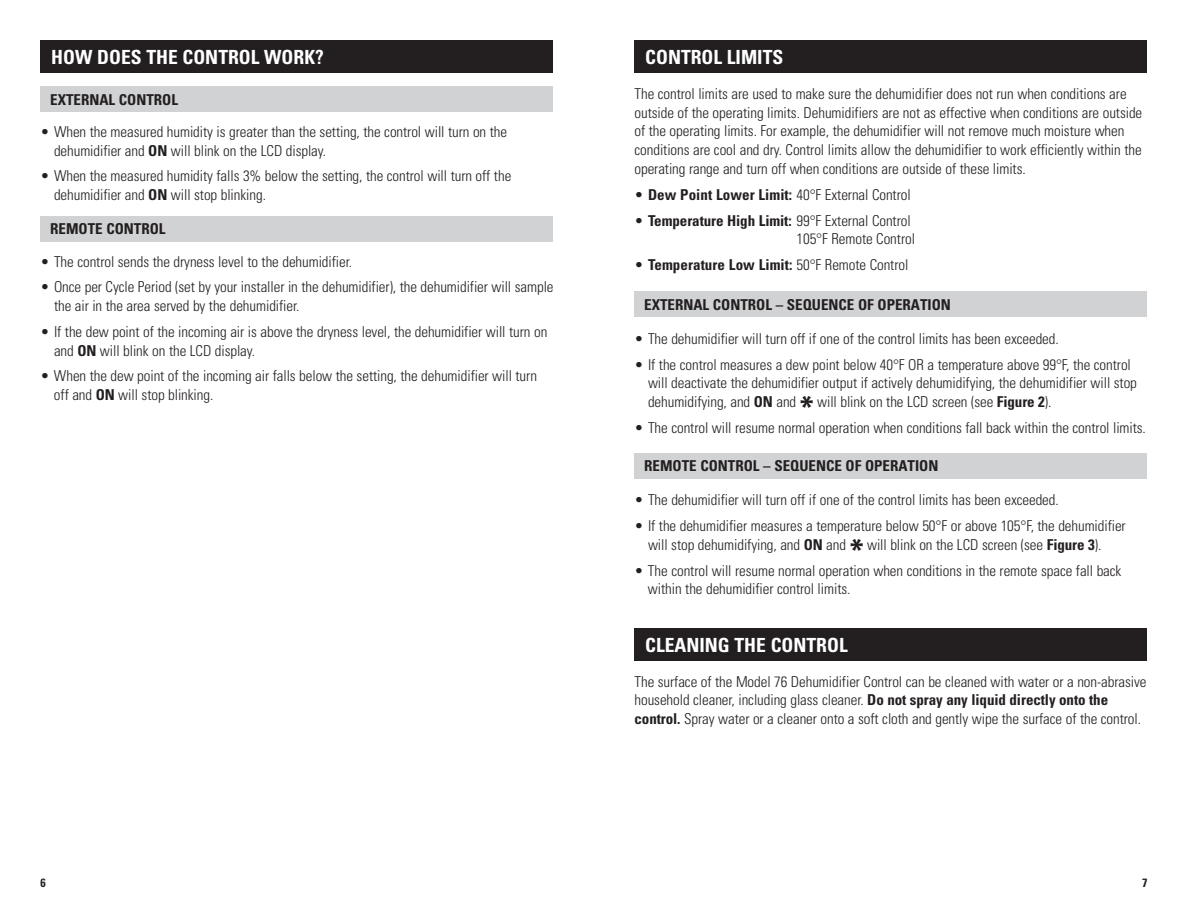
<style>
.page{position:relative;width:1188px;height:918px;background:#fff}
.page>*{position:absolute;margin:0;border:0;box-sizing:border-box;transform-origin:0 0}
.t1{font:700 condensed 19.5px "Univers";color:#fff}
.t2{font:300 condensed 15px/18.8px "Univers";letter-spacing:-.005em;color:#231f20}
.t3{font:700 condensed 15px "Univers";color:#231f20}
.t4{font:700 condensed 12px "Univers";color:#231f20}
.s1{font-weight:700}
.s2{font-weight:300}
.s3{font-weight:700;font-size:31.5px}
</style>
<div class="page">
<div style="left:40px;top:40px;width:514px;height:33px;background:#231f20"></div>
<div style="left:634px;top:292px;width:514px;height:25px;background:#d1d2d4"></div>
<div style="left:634px;top:453px;width:514px;height:25px;background:#d1d2d4"></div>
<div style="left:40px;top:86px;width:514px;height:26px;background:#d1d2d4"></div>
<div style="left:40px;top:216px;width:514px;height:25px;background:#d1d2d4"></div>
<div style="left:634px;top:628px;width:514px;height:32px;background:#231f20"></div>
<div style="left:634px;top:40px;width:514px;height:33px;background:#231f20"></div>
<h1 class="t1" style="left:51px;top:45px;width:274px">HOW DOES THE CONTROL WORK?</h1>
<p class="t3" style="left:50px;top:90px;width:129px">EXTERNAL CONTROL</p>
<p class="t2" style="left:54px;top:122px;width:455px;text-indent:-14px">• When the measured humidity is greater than the setting, the control will turn on the dehumidifier and <span class="s1">ON</span> will blink on the LCD display.</p>
<p class="t2" style="left:54px;top:167px;width:459px;text-indent:-14px">• When the measured humidity falls 3% below the setting, the control will turn off the dehumidifier and <span class="s1">ON</span> will stop blinking.</p>
<p class="t3" style="left:50px;top:220px;width:117px">REMOTE CONTROL</p>
<p class="t2" style="left:40px;top:252px;width:313px">• The control sends the dryness level to the dehumidifier.</p>
<p class="t2" style="left:54px;top:277px;width:501px;text-indent:-14px">• Once per Cycle Period (set by your installer in the dehumidifier), the dehumidifier will sample the air in the area served by the dehumidifier.</p>
<p class="t2" style="left:54px;top:322px;width:495px;text-indent:-14px">• If the dew point of the incoming air is above the dryness level, the dehumidifier will turn on and <span class="s1">ON</span> will blink on the LCD display.</p>
<p class="t2" style="left:54px;top:367px;width:485px;text-indent:-13px">• When the dew point of the incoming air falls below the setting, the dehumidifier will turn off and <span class="s1">ON</span> will stop blinking.</p>
<h1 class="t1" style="left:645px;top:45px;width:140px">CONTROL LIMITS</h1>
<p class="t2" style="left:634px;top:84px;width:509px">The control limits are used to make sure the dehumidifier does not run when conditions are outside of the operating limits. Dehumidifiers are not as effective when conditions are outside of the operating limits. For example, the dehumidifier will not remove much moisture when conditions are cool and dry. Control limits allow the dehumidifier to work efficiently within the operating range and turn off when conditions are outside of these limits.</p>
<p class="t2" style="left:634px;top:185px;width:278px">• <span class="s1">Dew Point Lower Limit:</span> 40°F External Control</p>
<p class="t2" style="left:634px;top:211px;width:282px;text-align:right">• <span class="s1">Temperature High Limit:</span> 99°F External Control<br>105°F Remote Control</p>
<p class="t3" style="left:634px;top:256px;width:275px"><span class="s2">•</span> Temperature Low Limit: <span class="s2">50°F Remote Control</span></p>
<p class="t3" style="left:644px;top:295px;width:308px">EXTERNAL CONTROL – SEQUENCE OF OPERATION</p>
<p class="t2" style="left:634px;top:329px;width:426px">• The dehumidifier will turn off if one of the control limits has been exceeded.</p>
<p class="t2" style="left:648px;top:355px;width:490px;text-indent:-14px">• If the control measures a dew point below 40°F OR a temperature above 99°F, the control will deactivate the dehumidifier output if actively dehumidifying, the dehumidifier will stop dehumidifying, and <span class="s1">ON</span> and <span class="s3">*</span> will blink on the LCD screen (see <span class="s1">Figure 2</span>).</p>
<p class="t2" style="left:635px;top:418px;width:513px">• The control will resume normal operation when conditions fall back within the control limits.</p>
<p class="t3" style="left:644px;top:457px;width:296px">REMOTE CONTROL – SEQUENCE OF OPERATION</p>
<p class="t2" style="left:635px;top:491px;width:426px">• The dehumidifier will turn off if one of the control limits has been exceeded.</p>
<p class="t2" style="left:648px;top:516px;width:479px;text-indent:-14px">• If the dehumidifier measures a temperature below 50°F or above 105°F, the dehumidifier will stop dehumidifying, and <span class="s1">ON</span> and <span class="s3">*</span> will blink on the LCD screen (see <span class="s1">Figure 3</span>).</p>
<p class="t2" style="left:648px;top:561px;width:475px;text-indent:-13px">• The control will resume normal operation when conditions in the remote space fall back within the dehumidifier control limits.</p>
<h1 class="t1" style="left:645px;top:633px;width:204px">CLEANING THE CONTROL</h1>
<p class="t2" style="left:634px;top:672px;width:514px">The surface of the Model 76 Dehumidifier Control can be cleaned with water or a non-abrasive household cleaner, including glass cleaner. <span class="s1">Do not spray any liquid directly onto the control.</span> Spray water or a cleaner onto a soft cloth and gently wipe the surface of the control.</p>
<p class="t4" style="left:41px;top:875px;width:7px">6</p>
<p class="t4" style="left:1142px;top:875px;width:7px">7</p>
</div>
